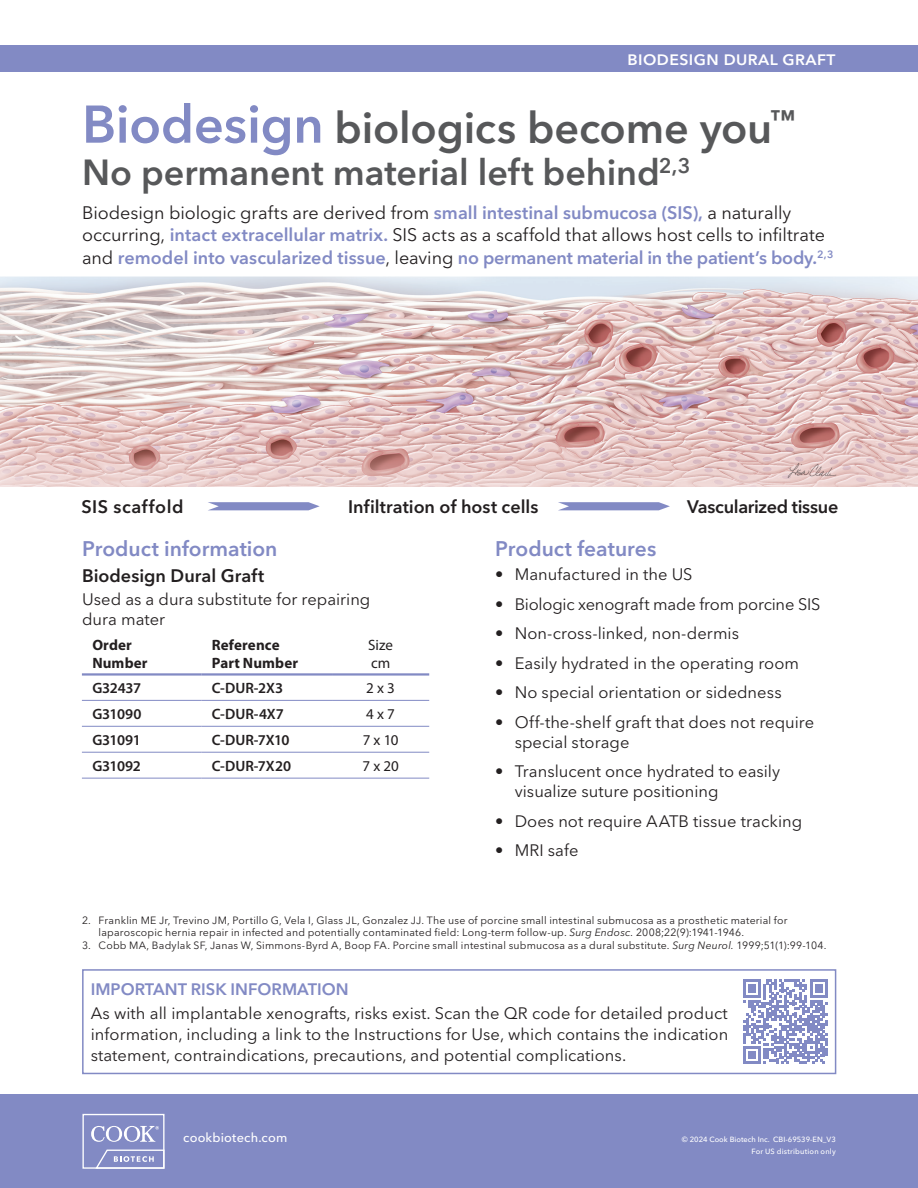
<style>
.page{position:relative;width:918px;height:1188px;background:#fff}
.page>*{position:absolute;margin:0;border:0;box-sizing:border-box;transform-origin:0 0}
.t1{font:600 43.2px "Avenir Next LT Pro";letter-spacing:-.005em;color:#57585a}
.t2{font:600 36px "Avenir Next LT Pro";color:#57585a}
.t3{font:600 21px "Avenir Next LT Pro";color:#828ac4}
.t4{font:600 18px/22.5px "Avenir Next LT Pro";letter-spacing:-.01em;color:#828ac4}
.t5{font:600 18px "Avenir Next LT Pro";color:#231f20}
.t6{font:600 18px "Avenir Next LT Pro";letter-spacing:-.02em;color:#231f20}
.t7{font:600 18px "Avenir Next LT Pro";letter-spacing:.03em;color:#231f20}
.t8{font:16.5px/19.8px "Avenir Next LT Pro";color:#231f20}
.t9{font:600 16.5px "Avenir Next LT Pro";color:#828ac4}
.t10{font:600 15px "Myriad Pro";letter-spacing:-.005em;color:#231f20}
.t11{font:700 15px/18px "Myriad Pro";letter-spacing:.005em;color:#231f20}
.t12{font:15px/18px "Myriad Pro";letter-spacing:-.005em;color:#231f20}
.t13{font:600 15px "Avenir Next LT Pro";letter-spacing:.03em;color:#fff;scale:1.05 1}
.t14{font:500 12.75px "Avenir Next LT Pro";letter-spacing:.015em;color:#fff}
.t15{font:10.5px/12.6px "Avenir Next LT Pro";letter-spacing:.02em;color:#231f20}
.t16{font:500 7.5px/12px "Avenir Next LT Pro";color:#fff;text-align:right}
.s1{font-size:52.5px;color:#828ac4}
.s2{font-weight:400;color:#231f20}
.s3{font-style:italic}
</style>
<div class="page">
<div style="left:0;top:45px;width:918px;height:27px;background:#828ac4"></div>
<div style="left:0;top:1094px;width:918px;height:94px;background:#828ac4"></div>
<div style="left:82px;top:1114px;width:83px;height:55px;border:1px solid #fff"></div>
<svg style="left:94px;top:1149px;width:71px;height:20px"></svg>
<svg style="left:91px;top:1126px;width:68px;height:16px"></svg>
<div style="left:82px;top:969px;width:754px;height:105px;border:2px solid #828ac4"></div>
<img style="left:0;top:276px;width:918px;height:211px">
<svg style="left:208px;top:502px;width:112px;height:8px"></svg>
<svg style="left:558px;top:502px;width:112px;height:8px"></svg>
<hr style="left:82px;top:700px;width:120px;height:1px;background:#828ac4">
<hr style="left:202px;top:700px;width:130px;height:1px;background:#828ac4">
<hr style="left:332px;top:700px;width:97px;height:1px;background:#828ac4">
<hr style="left:82px;top:726px;width:120px;height:1px;background:#828ac4">
<hr style="left:202px;top:726px;width:130px;height:1px;background:#828ac4">
<hr style="left:332px;top:726px;width:97px;height:1px;background:#828ac4">
<hr style="left:82px;top:752px;width:120px;height:1px;background:#828ac4">
<hr style="left:202px;top:752px;width:130px;height:1px;background:#828ac4">
<hr style="left:332px;top:752px;width:97px;height:1px;background:#828ac4">
<hr style="left:82px;top:778px;width:120px;height:1px;background:#828ac4">
<hr style="left:202px;top:778px;width:130px;height:1px;background:#828ac4">
<hr style="left:332px;top:778px;width:97px;height:1px;background:#828ac4">
<hr style="left:82px;top:673px;width:120px;height:3px;background:#828ac4">
<hr style="left:202px;top:673px;width:130px;height:3px;background:#828ac4">
<hr style="left:332px;top:673px;width:97px;height:3px;background:#828ac4">
<svg style="left:743px;top:979px;width:85px;height:85px"></svg>
<p class="t13" style="left:627px;top:51px;width:200px">BIODESIGN DURAL GRAFT</p>
<h1 class="t1" style="left:82px;top:101px;width:715px"><span class="s1">Biodesign</span> biologics become you<sup>™</sup></h1>
<h2 class="t2" style="left:82px;top:150px;width:610px">No permanent material left behind<sup>2,3</sup></h2>
<p class="t4" style="left:82px;top:201px;width:753px"><span class="s2">Biodesign biologic grafts are derived from</span> small intestinal submucosa (SIS), <span class="s2">a naturally occurring,</span> intact extracellular matrix. <span class="s2">SIS acts as a scaffold that allows host cells to infiltrate and</span> remodel into vascularized tissue<span class="s2">, leaving</span> no permanent material in the patient’s body.<sup>2,3</sup></p>
<p class="t7" style="left:81px;top:496px;width:103px">SIS scaffold</p>
<p class="t5" style="left:348px;top:496px;width:192px">Infiltration of host cells</p>
<p class="t6" style="left:687px;top:496px;width:153px">Vascularized tissue</p>
<p class="t3" style="left:495px;top:536px;width:163px">Product features</p>
<p class="t8" style="left:495px;top:565px;width:199px">• Manufactured in the US</p>
<p class="t8" style="left:495px;top:594px;width:327px">• Biologic xenograft made from porcine SIS</p>
<p class="t8" style="left:495px;top:624px;width:245px">• Non-cross-linked, non-dermis</p>
<p class="t8" style="left:495px;top:653px;width:305px">• Easily hydrated in the operating room</p>
<p class="t8" style="left:495px;top:683px;width:288px">• No special orientation or sidedness</p>
<p class="t8" style="left:515px;top:712px;width:301px;text-indent:-19px">• Off-the-shelf graft that does not require special storage</p>
<p class="t8" style="left:515px;top:762px;width:267px;text-indent:-19px">• Translucent once hydrated to easily visualize suture positioning</p>
<p class="t8" style="left:495px;top:811px;width:308px">• Does not require AATB tissue tracking</p>
<p class="t8" style="left:495px;top:840px;width:85px">• MRI safe</p>
<p class="t3" style="left:82px;top:536px;width:197px">Product information</p>
<p class="t5" style="left:82px;top:565px;width:184px">Biodesign Dural Graft</p>
<p class="t8" style="left:82px;top:590px;width:290px">Used as a dura substitute for repairing dura mater</p>
<p class="t11" style="left:92px;top:637px;width:57px">Order<br>Number</p>
<p class="t11" style="left:212px;top:637px;width:88px">Reference<br>Part Number</p>
<p class="t12" style="left:368px;top:637px;width:26px">Size cm</p>
<p class="t10" style="left:92px;top:680px;width:50px">G32437</p>
<p class="t10" style="left:212px;top:680px;width:73px">C-DUR-2X3</p>
<p class="t12" style="left:366px;top:680px;width:30px">2 x 3</p>
<p class="t10" style="left:92px;top:706px;width:51px">G31090</p>
<p class="t10" style="left:212px;top:706px;width:74px">C-DUR-4X7</p>
<p class="t12" style="left:366px;top:705px;width:30px">4 x 7</p>
<p class="t10" style="left:92px;top:732px;width:50px">G31091</p>
<p class="t10" style="left:212px;top:732px;width:79px">C-DUR-7X10</p>
<p class="t12" style="left:363px;top:731px;width:37px">7 x 10</p>
<p class="t10" style="left:92px;top:757px;width:50px">G31092</p>
<p class="t10" style="left:212px;top:757px;width:81px">C-DUR-7X20</p>
<p class="t12" style="left:363px;top:757px;width:38px">7 x 20</p>
<p class="t15" style="left:99px;top:914px;width:690px;text-indent:-16px">2. Franklin ME Jr, Trevino JM, Portillo G, Vela I, Glass JL, Gonzalez JJ. The use of porcine small intestinal submucosa as a prosthetic material for laparoscopic hernia repair in infected and potentially contaminated field: Long-term follow-up. <span class="s3">Surg Endosc.</span> 2008;22(9):1941-1946.</p>
<p class="t15" style="left:82px;top:939px;width:746px">3. Cobb MA, Badylak SF, Janas W, Simmons-Byrd A, Boop FA. Porcine small intestinal submucosa as a dural substitute. <span class="s3">Surg Neurol.</span> 1999;51(1):99-104.</p>
<p class="t9" style="left:91px;top:979px;width:259px">IMPORTANT RISK INFORMATION</p>
<p class="t8" style="left:91px;top:1003px;width:639px;line-height:21px;text-align:justify">As with all implantable xenografts, risks exist. Scan the QR code for detailed product information, including a link to the Instructions for Use, which contains the indication statement, contraindications, precautions, and potential complications.</p>
<p class="t14" style="left:183px;top:1130px;width:106px">cookbiotech.com</p>
<p class="t16" style="left:682px;top:1133px;width:156px">© 2024 Cook Biotech Inc. CBI-69539-EN_V3<br>For US distribution only</p>
</div>
